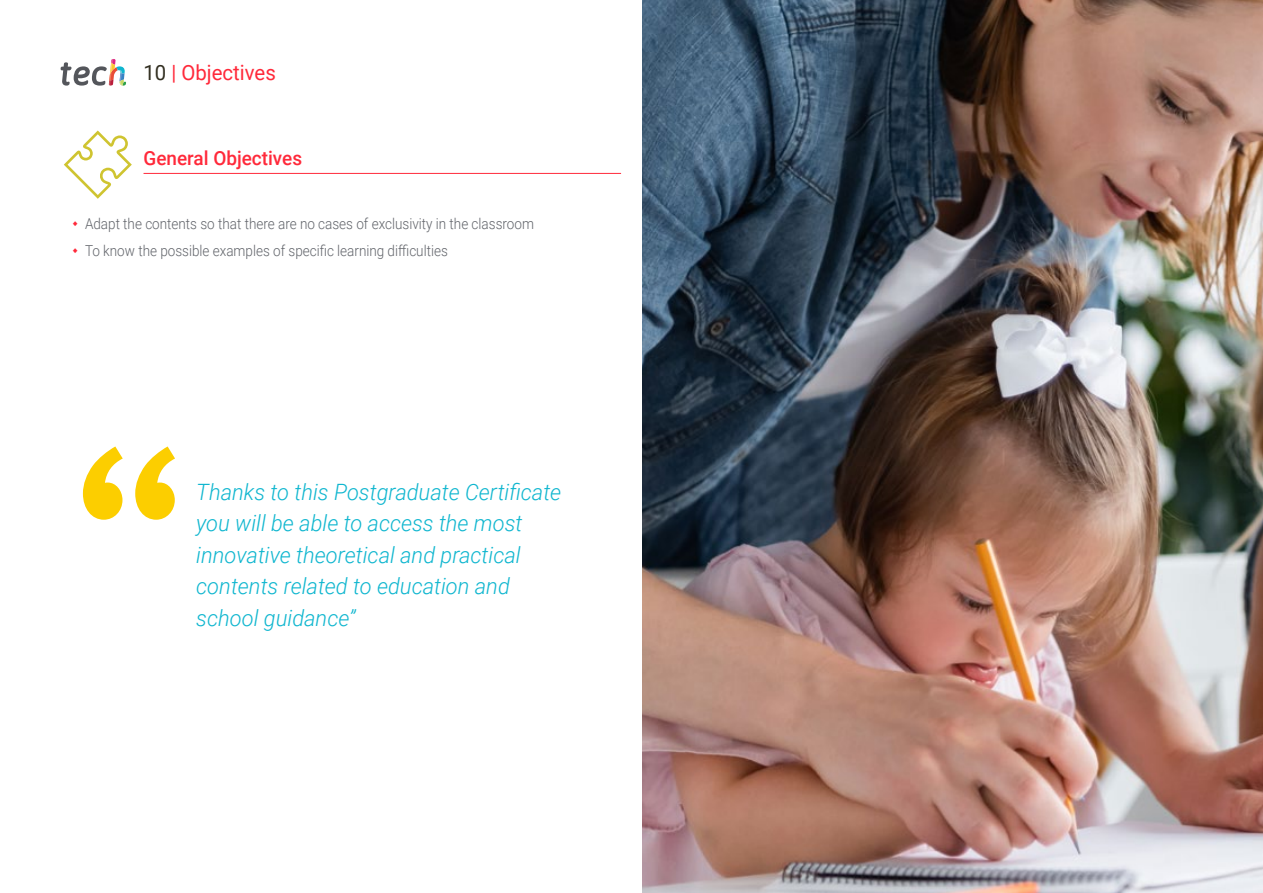
<style>
.page{position:relative;width:1263px;height:893px;background:#fff}
.page>*{position:absolute;margin:0;border:0;box-sizing:border-box;transform-origin:0 0}
.t1{font:italic 300 22.5px/31.5px "Roboto";color:#0fb6cf}
.t2{font:21px "Roboto";color:#ff293a}
.t3{font:500 19.5px "Roboto";color:#ff293a}
.t4{font:300 15px/26.7px "Roboto";color:#61646a;scale:.9 1}
.s1{color:#312e20}
</style>
<div class="page">
<hr style="left:144px;top:173px;width:477px;height:1px;background:#ff293a">
<svg style="left:64px;top:130px;width:68px;height:69px"></svg>
<img style="left:642px;top:0;width:621px;height:893px">
<svg style="left:83px;top:446px;width:92px;height:74px"></svg>
<svg style="left:61px;top:59px;width:65px;height:27px"></svg>
<p class="t2" style="left:144px;top:57px;width:134px"><span class="s1">10</span> | Objectives</p>
<p class="t3" style="left:144px;top:144px;width:160px">General Objectives</p>
<p class="t4" style="left:85px;top:210px;width:500px">Adapt the contents so that there are no cases of exclusivity in the classroom<br>To know the possible examples of specific learning difficulties</p>
<p class="t1" style="left:196px;top:475px;width:366px">Thanks to this Postgraduate Certificate you will be able to access the most innovative theoretical and practical contents related to education and school guidance”</p>
</div>
